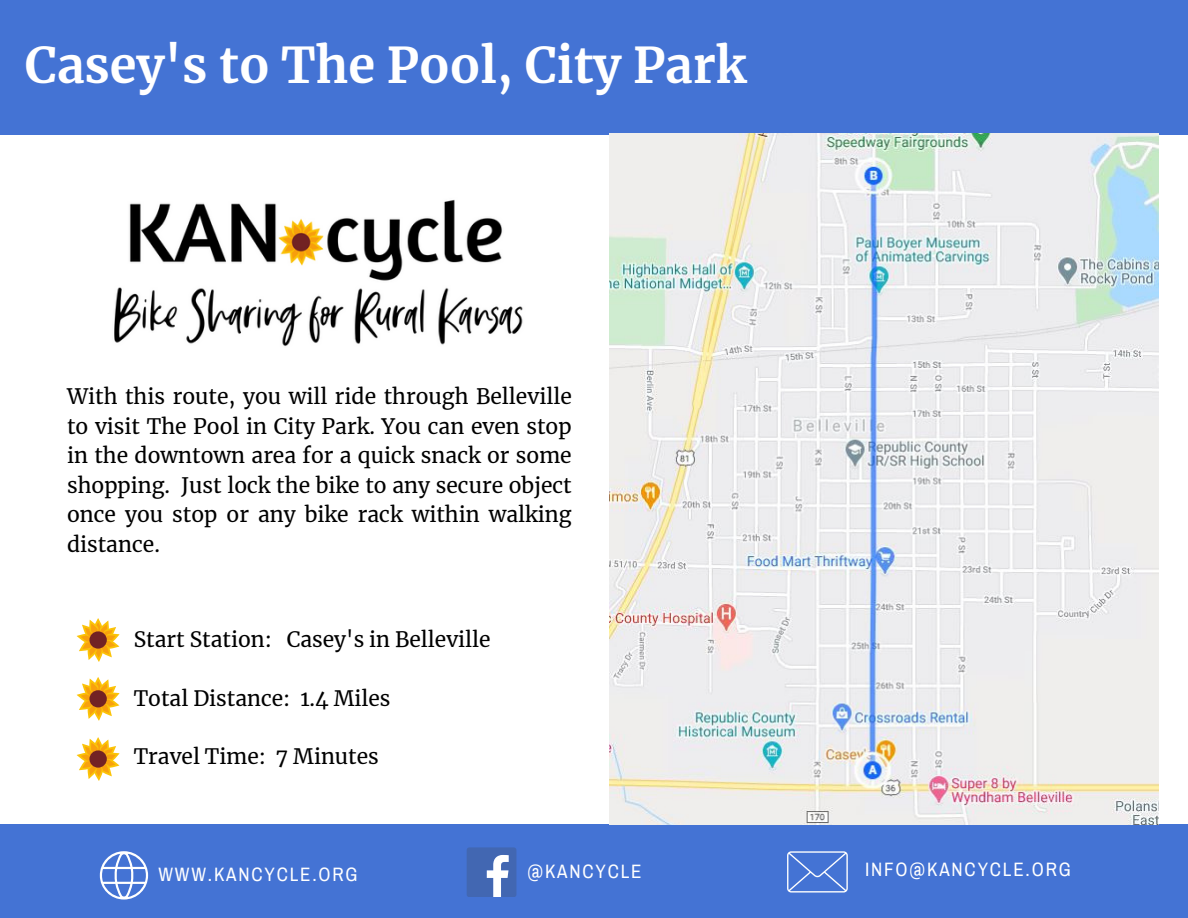
<style>
.page{position:relative;width:1188px;height:918px;background:#fff}
.page>*{position:absolute;margin:0;border:0;box-sizing:border-box;transform-origin:0 0}
.t1{font:700 48.75px "Merriweather";color:#fff}
.t2{font:21px/29.4px "Merriweather";color:#000;text-align:justify}
.t3{font:18.9px "Archivo Narrow";letter-spacing:.095em;color:#fff}
</style>
<div class="page">
<div style="left:0;top:0;width:1188px;height:134px;background:#4473d4"></div>
<div style="left:0;top:824px;width:1188px;height:94px;background:#4473d4"></div>
<img style="left:114px;top:200px;width:409px;height:147px">
<svg style="left:77px;top:620px;width:42px;height:40px"></svg>
<div style="left:89px;top:631px;width:18px;height:18px;background:#722224;border-radius:50%"></div>
<svg style="left:77px;top:679px;width:42px;height:40px"></svg>
<div style="left:89px;top:690px;width:18px;height:17px;background:#722224;border-radius:50%"></div>
<svg style="left:77px;top:739px;width:42px;height:40px"></svg>
<div style="left:89px;top:750px;width:18px;height:18px;background:#722224;border-radius:50%"></div>
<svg style="left:100px;top:851px;width:48px;height:49px"></svg>
<svg style="left:467px;top:847px;width:49px;height:50px;background:#6584c1"></svg>
<svg style="left:787px;top:851px;width:61px;height:42px"></svg>
<img style="left:609px;top:134px;width:549px;height:691px">
<p class="t1" style="left:25px;top:35px;width:723px">Casey's to The Pool, City Park</p>
<p class="t2" style="left:67px;top:382px;width:506px">With this route, you will ride through Belleville to visit The Pool in City Park. You can even stop in the downtown area for a quick snack or some shopping. Just lock the bike to any secure object once you stop or any bike rack within walking distance.</p>
<p class="t2" style="left:134px;top:625px;width:358px">Start Station: Casey's in Belleville</p>
<p class="t2" style="left:134px;top:684px;width:258px">Total Distance: 1.4 Miles</p>
<p class="t2" style="left:134px;top:742px;width:247px">Travel Time: 7 Minutes</p>
<p class="t3" style="left:158px;top:865px;width:201px">WWW.KANCYCLE.ORG</p>
<p class="t3" style="left:527px;top:862px;width:116px">@KANCYCLE</p>
<p class="t3" style="left:865px;top:859px;width:207px">INFO@KANCYCLE.ORG</p>
</div>
